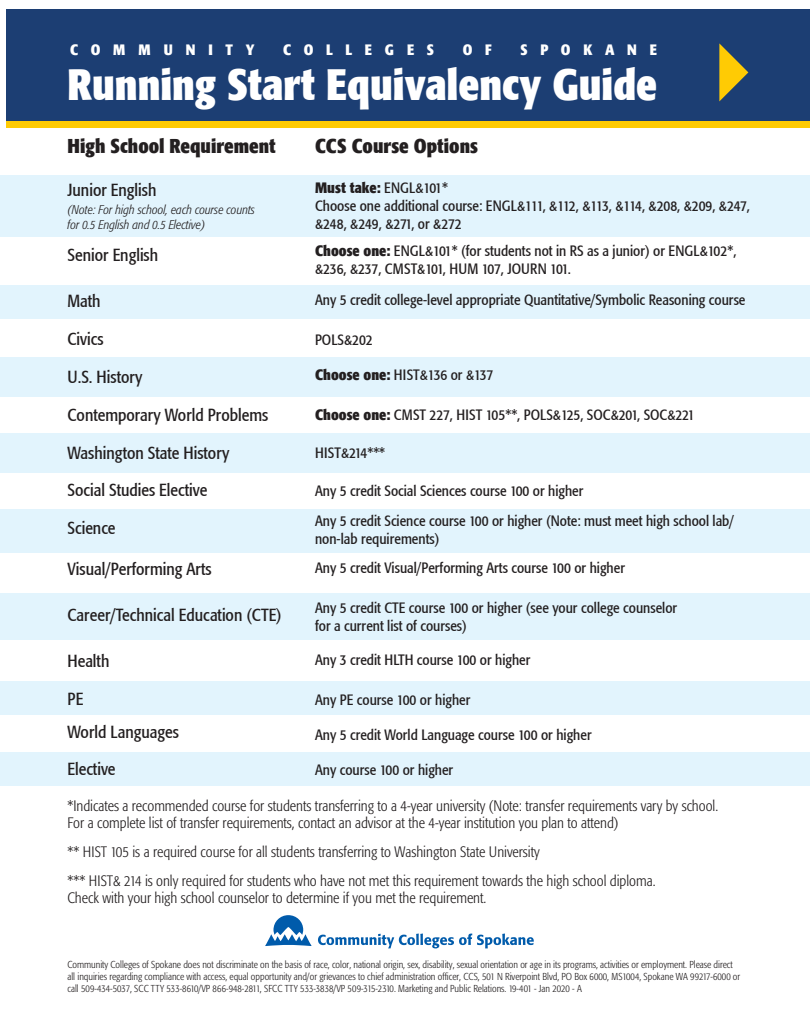
<style>
.page{position:relative;width:810px;height:1035px;background:#fff}
.page>*{position:absolute;margin:0;border:0;box-sizing:border-box;transform-origin:0 0}
.t1{font:700 condensed 43.75px "Formata";color:#fff}
.t2{font:700 condensed 20px "Formata";color:#231f20}
.t3{font:condensed 17.5px "Formata";color:#231f20}
.t4{font:condensed 15px "Formata";color:#231f20}
.t5{font:300 condensed 15px/17.5px "Formata";color:#231f20}
.t6{font:700 condensed 15px "Formata";letter-spacing:.85em;color:#fff}
.t7{font:700 condensed 15px "Formata";color:#231f20}
.t8{font:italic 300 condensed 12.5px "Formata";color:#231f20}
.t9{font:300 condensed 10px/12px "Formata";color:#231f20}
.s1{font-weight:400}
.s2{font-weight:700}
</style>
<div class="page">
<div style="left:0;top:175px;width:810px;height:61px;background:#e2f4fd"></div>
<div style="left:0;top:593px;width:810px;height:47px;background:#e2f4fd"></div>
<div style="left:0;top:285px;width:810px;height:33px;background:#e2f4fd"></div>
<div style="left:0;top:357px;width:810px;height:39px;background:#e2f4fd"></div>
<div style="left:0;top:433px;width:810px;height:40px;background:#e2f4fd"></div>
<div style="left:0;top:509px;width:810px;height:43px;background:#e2f4fd"></div>
<div style="left:0;top:681px;width:810px;height:33px;background:#e2f4fd"></div>
<div style="left:0;top:752px;width:810px;height:33px;background:#e2f4fd"></div>
<div style="left:6px;top:9px;width:804px;height:113px;background:#1c3e73"></div>
<div style="left:6px;top:121px;width:804px;height:7px;background:#ffcb04"></div>
<svg style="left:719px;top:43px;width:29px;height:58px"></svg>
<svg style="left:265px;top:915px;width:47px;height:31px"></svg>
<svg style="left:318px;top:934px;width:216px;height:14px"></svg>
<p class="t6" style="left:70px;top:41px;width:186px">COMMUNITY</p>
<p class="t6" style="left:283px;top:41px;width:152px">COLLEGES</p>
<p class="t6" style="left:463px;top:41px;width:31px">O F</p>
<p class="t6" style="left:520px;top:41px;width:138px">SPOKANE</p>
<p class="t1" style="left:68px;top:57px;width:591px">Running Start Equivalency Guide</p>
<h1 class="t2" style="left:68px;top:133px;width:210px">High School Requirement</h1>
<h1 class="t2" style="left:315px;top:133px;width:164px">CCS Course Options</h1>
<p class="t3" style="left:68px;top:180px;width:90px">Junior English</p>
<p class="t7" style="left:315px;top:178px;width:134px">Must take: <span class="s1">ENGL&amp;101*</span></p>
<p class="t8" style="left:68px;top:202px;width:189px">(Note: For high school, each course counts</p>
<p class="t4" style="left:315px;top:197px;width:436px">Choose one additional course: ENGL&amp;111, &amp;112, &amp;113, &amp;114, &amp;208, &amp;209, &amp;247,</p>
<p class="t8" style="left:68px;top:217px;width:139px">for 0.5 English and 0.5 Elective)</p>
<p class="t4" style="left:315px;top:215px;width:148px">&amp;248, &amp;249, &amp;271, or &amp;272</p>
<p class="t4" style="left:315px;top:242px;width:423px"><span class="s2">Choose one:</span> ENGL&amp;101* (for students not in RS as a junior) or ENGL&amp;102*,</p>
<p class="t3" style="left:68px;top:244px;width:92px">Senior English</p>
<p class="t4" style="left:315px;top:260px;width:257px">&amp;236, &amp;237, CMST&amp;101, HUM 107, JOURN 101.</p>
<p class="t3" style="left:68px;top:291px;width:35px">Math</p>
<p class="t4" style="left:315px;top:291px;width:432px">Any 5 credit college-level appropriate Quantitative/Symbolic Reasoning course</p>
<p class="t3" style="left:68px;top:328px;width:38px">Civics</p>
<p class="t4" style="left:315px;top:331px;width:59px">POLS&amp;202</p>
<p class="t3" style="left:68px;top:366px;width:76px">U.S. History</p>
<p class="t4" style="left:315px;top:366px;width:180px"><span class="s2">Choose one:</span> HIST&amp;136 or &amp;137</p>
<p class="t3" style="left:68px;top:404px;width:202px">Contemporary World Problems</p>
<p class="t4" style="left:315px;top:406px;width:381px"><span class="s2">Choose one:</span> CMST 227, HIST 105**, POLS&amp;125, SOC&amp;201, SOC&amp;221</p>
<p class="t3" style="left:68px;top:442px;width:163px">Washington State History</p>
<p class="t4" style="left:315px;top:444px;width:72px">HIST&amp;214***</p>
<p class="t3" style="left:68px;top:480px;width:141px">Social Studies Elective</p>
<p class="t4" style="left:315px;top:482px;width:270px">Any 5 credit Social Sciences course 100 or higher</p>
<p class="t4" style="left:315px;top:512px;width:421px">Any 5 credit Science course 100 or higher (Note: must meet high school lab/</p>
<p class="t3" style="left:68px;top:518px;width:50px">Science</p>
<p class="t4" style="left:315px;top:530px;width:126px">non-lab requirements)</p>
<p class="t3" style="left:68px;top:559px;width:146px">Visual/Performing Arts</p>
<p class="t4" style="left:315px;top:559px;width:311px">Any 5 credit Visual/Performing Arts course 100 or higher</p>
<p class="t4" style="left:315px;top:599px;width:364px">Any 5 credit CTE course 100 or higher (see your college counselor</p>
<p class="t3" style="left:68px;top:605px;width:216px">Career/Technical Education (CTE)</p>
<p class="t4" style="left:315px;top:617px;width:153px">for a current list of courses)</p>
<p class="t3" style="left:68px;top:651px;width:43px">Health</p>
<p class="t4" style="left:315px;top:651px;width:217px">Any 3 credit HLTH course 100 or higher</p>
<p class="t3" style="left:68px;top:689px;width:18px">PE</p>
<p class="t4" style="left:315px;top:691px;width:157px">Any PE course 100 or higher</p>
<p class="t3" style="left:68px;top:721px;width:113px">World Languages</p>
<p class="t4" style="left:315px;top:726px;width:278px">Any 5 credit World Language course 100 or higher</p>
<p class="t3" style="left:68px;top:759px;width:50px">Elective</p>
<p class="t4" style="left:315px;top:761px;width:140px">Any course 100 or higher</p>
<p class="t5" style="left:67px;top:797px;width:652px">*Indicates a recommended course for students transferring to a 4-year university (Note: transfer requirements vary by school.<br>For a complete list of transfer requirements, contact an advisor at the 4-year institution you plan to attend)</p>
<p class="t5" style="left:67px;top:843px;width:474px">** HIST 105 is a required course for all students transferring to Washington State University</p>
<p class="t5" style="left:67px;top:872px;width:590px">*** HIST&amp; 214 is only required for students who have not met this requirement towards the high school diploma.<br>Check with your high school counselor to determine if you met the requirement.</p>
<p class="t9" style="left:68px;top:958px;width:674px">Community Colleges of Spokane does not discriminate on the basis of race, color, national origin, sex, disability, sexual orientation or age in its programs, activities or employment. Please direct all inquiries regarding compliance with access, equal opportunity and/or grievances to chief administration officer, CCS, 501 N Riverpoint Blvd, PO Box 6000, MS1004, Spokane WA 99217-6000 or call 509-434-5037, SCC TTY 533-8610/VP 866-948-2811, SFCC TTY 533-3838/VP 509-315-2310. Marketing and Public Relations. 19-401 - Jan 2020 - A</p>
</div>
